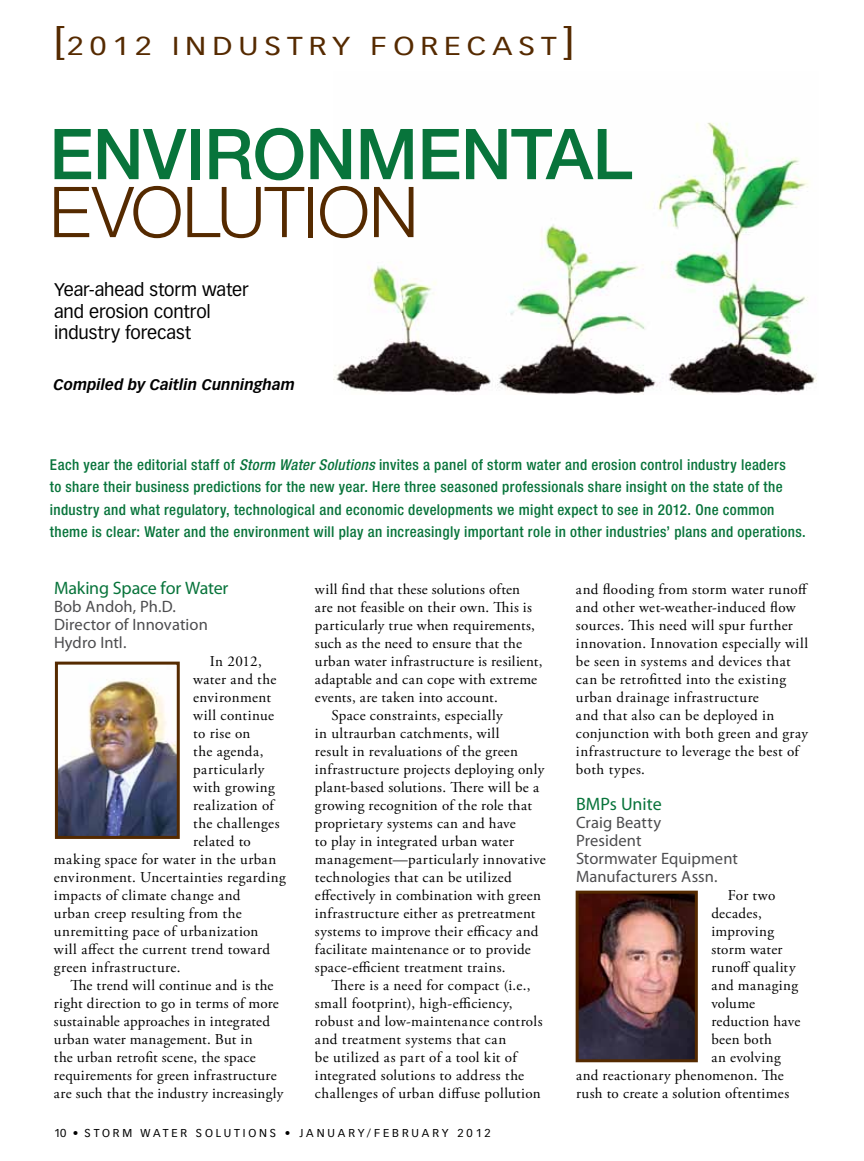
<style>
.page{position:relative;width:864px;height:1161px;background:#fff}
.page>*{position:absolute;margin:0;border:0;box-sizing:border-box;transform-origin:0 0}
.t1{font:500 70.2px "Helvetica Neue LT Std";letter-spacing:-.01em;color:#08743b}
.t2{font:300 70.2px "Helvetica Neue LT Std";letter-spacing:-.01em;color:#552a00}
.t3{font:38.25px "Vectora LT Std";color:#552a00;scale:1.18 1}
.t4{font:25.5px "Vectora LT Std";letter-spacing:.2em;color:#552a00;scale:1.18 1}
.t5{font:18px/21.6px "Vectora LT Std";letter-spacing:-.005em;color:#000}
.t6{font:18px "Myriad Pro";letter-spacing:-.01em;color:#08743b}
.t7{font:16.5px/18px "Myriad Pro";letter-spacing:.005em;color:#4d4d4f}
.t8{font:15px/18px "Adobe Garamond Pro";letter-spacing:.025em;color:#000}
.t9{font:500 condensed 15px/22.5px "Helvetica Neue LT Std";letter-spacing:.025em;color:#08743b}
.t10{font:italic 700 15px "Vectora LT Std";color:#000}
.t11{font:11.25px "Vectora LT Std";letter-spacing:.25em;color:#000}
.s1{font-size:38.25px}
.s2{font-style:italic}
</style>
<div class="page">
<img style="left:333px;top:122px;width:484px;height:273px">
<img style="left:580px;top:895px;width:114px;height:163px">
<div style="left:576px;top:891px;width:122px;height:171px;border:3px solid #552a00"></div>
<img style="left:59px;top:680px;width:117px;height:155px">
<div style="left:55px;top:662px;width:125px;height:177px;border:3px solid #552a00"></div>
<h3 class="t4" style="left:54px;top:31px;width:176px"><span class="s1">[</span>2012 In dustry</h3>
<h3 class="t4" style="left:371px;top:31px;width:20px">fore</h3>
<h3 class="t4" style="left:467px;top:31px;width:41px">cast</h3>
<h2 class="t3" style="left:563px;top:19px;width:11px">]</h2>
<h1 class="t1" style="left:49px;top:112px;width:585px">ENVIRONMENTAL</h1>
<h1 class="t2" style="left:49px;top:169px;width:371px">EVOLUTION</h1>
<p class="t5" style="left:54px;top:279px;width:196px">Year-ahead storm water and erosion control industry forecast</p>
<p class="t10" style="left:54px;top:375px;width:243px">Compiled by Caitlin Cunningham</p>
<p class="t9" style="left:50px;top:453px;width:757px">Each year the editorial staff of <span class="s2">Storm Water Solutions</span> invites a panel of storm water and erosion control industry leaders<br>to share their business predictions for the new year. Here three seasoned professionals share insight on the state of the industry and what regulatory, technological and economic developments we might expect to see in 2012. One common theme is clear: Water and the environment will play an increasingly important role in other industries’ plans and operations.</p>
<p class="t6" style="left:54px;top:578px;width:176px">Making Space for Water</p>
<p class="t7" style="left:54px;top:598px;width:155px">Bob Andoh, Ph.D.<br>Director of Innovation<br>Hydro Intl.</p>
<p class="t8" style="left:210px;top:653px;width:54px">In 2012,</p>
<p class="t8" style="left:193px;top:671px;width:85px">water and the</p>
<p class="t8" style="left:193px;top:689px;width:79px">environment</p>
<p class="t8" style="left:193px;top:707px;width:82px">will continue</p>
<p class="t8" style="left:193px;top:725px;width:59px">to rise on</p>
<p class="t8" style="left:193px;top:743px;width:72px">the agenda,</p>
<p class="t8" style="left:193px;top:761px;width:73px">particularly</p>
<p class="t8" style="left:193px;top:779px;width:83px">with growing</p>
<p class="t8" style="left:193px;top:797px;width:82px">realization of</p>
<p class="t8" style="left:193px;top:815px;width:88px">the challenges</p>
<p class="t8" style="left:193px;top:833px;width:59px">related to</p>
<p class="t8" style="left:54px;top:851px;width:224px">making space for water in the urban</p>
<p class="t8" style="left:54px;top:869px;width:233px">environment. Uncertainties regarding</p>
<p class="t8" style="left:54px;top:887px;width:188px">impacts of climate change and</p>
<p class="t8" style="left:54px;top:905px;width:189px">urban creep resulting from the</p>
<p class="t8" style="left:54px;top:923px;width:206px">unremitting pace of urbanization</p>
<p class="t8" style="left:54px;top:941px;width:218px">will affect the current trend toward</p>
<p class="t8" style="left:54px;top:959px;width:128px">green infrastructure.</p>
<p class="t8" style="left:70px;top:977px;width:205px">The trend will continue and is the</p>
<p class="t8" style="left:54px;top:995px;width:226px">right direction to go in terms of more</p>
<p class="t8" style="left:54px;top:1013px;width:218px">sustainable approaches in integrated</p>
<p class="t8" style="left:54px;top:1031px;width:200px">urban water management. But in</p>
<p class="t8" style="left:54px;top:1049px;width:203px">the urban retrofit scene, the space</p>
<p class="t8" style="left:54px;top:1067px;width:224px">requirements for green infrastructure</p>
<p class="t8" style="left:54px;top:1085px;width:231px">are such that the industry increasingly</p>
<p class="t8" style="left:315px;top:581px;width:207px">will find that these solutions often</p>
<p class="t8" style="left:315px;top:599px;width:219px">are not feasible on their own. This is</p>
<p class="t8" style="left:315px;top:617px;width:221px">particularly true when requirements,</p>
<p class="t8" style="left:315px;top:635px;width:209px">such as the need to ensure that the</p>
<p class="t8" style="left:315px;top:653px;width:229px">urban water infrastructure is resilient,</p>
<p class="t8" style="left:315px;top:671px;width:224px">adaptable and can cope with extreme</p>
<p class="t8" style="left:315px;top:689px;width:184px">events, are taken into account.</p>
<p class="t8" style="left:331px;top:707px;width:173px">Space constraints, especially</p>
<p class="t8" style="left:315px;top:725px;width:186px">in ultraurban catchments, will</p>
<p class="t8" style="left:315px;top:743px;width:205px">result in revaluations of the green</p>
<p class="t8" style="left:315px;top:761px;width:231px">infrastructure projects deploying only</p>
<p class="t8" style="left:315px;top:779px;width:226px">plant-based solutions. There will be a</p>
<p class="t8" style="left:315px;top:797px;width:218px">growing recognition of the role that</p>
<p class="t8" style="left:315px;top:815px;width:202px">proprietary systems can and have</p>
<p class="t8" style="left:315px;top:833px;width:201px">to play in integrated urban water</p>
<p class="t8" style="left:315px;top:851px;width:232px">management—particularly innovative</p>
<p class="t8" style="left:315px;top:869px;width:198px">technologies that can be utilized</p>
<p class="t8" style="left:315px;top:887px;width:228px">effectively in combination with green</p>
<p class="t8" style="left:315px;top:905px;width:222px">infrastructure either as pretreatment</p>
<p class="t8" style="left:315px;top:923px;width:225px">systems to improve their efficacy and</p>
<p class="t8" style="left:315px;top:941px;width:217px">facilitate maintenance or to provide</p>
<p class="t8" style="left:315px;top:959px;width:192px">space-efficient treatment trains.</p>
<p class="t8" style="left:331px;top:977px;width:200px">There is a need for compact (i.e.,</p>
<p class="t8" style="left:315px;top:995px;width:199px">small footprint), high-efficiency,</p>
<p class="t8" style="left:315px;top:1013px;width:229px">robust and low-maintenance controls</p>
<p class="t8" style="left:315px;top:1031px;width:193px">and treatment systems that can</p>
<p class="t8" style="left:315px;top:1049px;width:203px">be utilized as part of a tool kit of</p>
<p class="t8" style="left:315px;top:1067px;width:211px">integrated solutions to address the</p>
<p class="t8" style="left:315px;top:1085px;width:227px">challenges of urban diffuse pollution</p>
<p class="t11" style="left:54px;top:1127px;width:438px">10 • STORM WATER SOLUTIONS • JANUARY/FEBRUARY 2012</p>
<p class="t8" style="left:576px;top:581px;width:234px">and flooding from storm water runoff and other wet-weather-induced flow sources. This need will spur further innovation. Innovation especially will be seen in systems and devices that can be retrofitted into the existing urban drainage infrastructure<br>and that also can be deployed in conjunction with both green and gray infrastructure to leverage the best of both types.</p>
<p class="t6" style="left:576px;top:794px;width:87px">BMPs Unite</p>
<p class="t7" style="left:576px;top:814px;width:163px">Craig Beatty<br>President<br>Stormwater Equipment<br>Manufacturers Assn.</p>
<p class="t8" style="left:728px;top:887px;width:49px">For two</p>
<p class="t8" style="left:711px;top:905px;width:52px">decades,</p>
<p class="t8" style="left:711px;top:923px;width:64px">improving</p>
<p class="t8" style="left:711px;top:941px;width:73px">storm water</p>
<p class="t8" style="left:711px;top:959px;width:86px">runoff quality</p>
<p class="t8" style="left:711px;top:977px;width:88px">and managing</p>
<p class="t8" style="left:711px;top:995px;width:45px">volume</p>
<p class="t8" style="left:711px;top:1013px;width:91px">reduction have</p>
<p class="t8" style="left:711px;top:1031px;width:62px">been both</p>
<p class="t8" style="left:711px;top:1049px;width:71px">an evolving</p>
<p class="t8" style="left:576px;top:1067px;width:209px">and reactionary phenomenon. The</p>
<p class="t8" style="left:576px;top:1085px;width:215px">rush to create a solution oftentimes</p>
</div>
